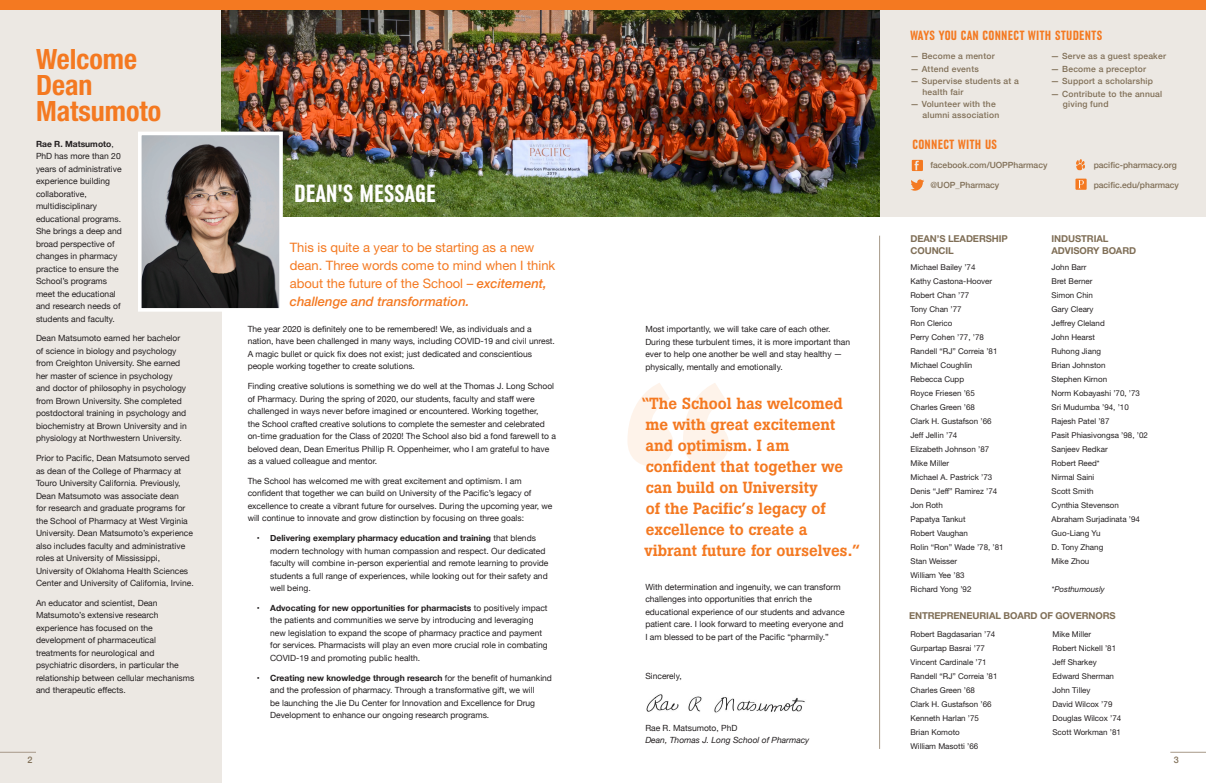
<style>
.page{position:relative;width:1206px;height:783px;background:#fff}
.page>*{position:absolute;margin:0;border:0;box-sizing:border-box;transform-origin:0 0}
.t1{font:700 condensed 28px/26px "Helvetica Neue LT Std";color:#f47921}
.t2{font:700 26px "URW Grotesk Con";letter-spacing:.005em;color:#fff}
.t3{font:500 16px/21px "Boton";color:#f47921}
.t4{font:700 14px "URW Grotesk Con";letter-spacing:.02em;color:#f47921}
.t5{font:13px/18px "Helvetica Neue LT Std";color:#f47921}
.t6{font:italic 500 13px "Helvetica Neue";color:#f47921}
.t7{font:700 9.5px/12px "Helvetica Neue LT Std";letter-spacing:-.01em;color:#806f57}
.t8{font:500 9px "Helvetica Neue";color:#806f57}
.t9{font:8.5px/12.5px "Helvetica Neue";color:#231f20}
.t10{font:500 8.5px/10.5px "Helvetica Neue";letter-spacing:.025em;color:#806f57}
.t11{font:500 8.5px "Helvetica Neue";color:#806f57}
.t12{font:italic 8.5px "Helvetica Neue";color:#231f20}
.t13{font:8px/14px "Helvetica Neue LT Std";color:#231f20}
.t14{font:italic 8px "Helvetica Neue LT Std";color:#231f20}
.s1{font-weight:700}
.s2{font-family:"Helvetica Neue";font-weight:500;font-style:italic}
</style>
<div class="page">
<svg style="left:627px;top:383px;width:102px;height:83px"></svg>
<div style="left:872px;top:5px;width:334px;height:212px;background:#ece8e3"></div>
<div style="left:0;top:5px;width:221px;height:778px;background:#ece8e3"></div>
<svg style="left:910px;top:179px;width:14px;height:12px"></svg>
<svg style="left:912px;top:160px;width:11px;height:11px"></svg>
<svg style="left:1076px;top:159px;width:9px;height:11px"></svg>
<div style="left:1075px;top:179px;width:11px;height:11px;background:#f47921"></div>
<svg style="left:1079px;top:180px;width:5px;height:8px"></svg>
<img style="left:221px;top:9px;width:658px;height:208px">
<svg style="left:138px;top:130px;width:147px;height:183px;background:#837e7c"></svg>
<hr style="left:879px;top:236px;width:1px;height:513px;background:#a79989">
<div style="left:0;top:0;width:1206px;height:9px;background:#f47921"></div>
<img style="left:646px;top:694px;width:159px;height:19px">
<hr style="left:0;top:752px;width:36px;height:1px;background:#a79989">
<hr style="left:1170px;top:752px;width:36px;height:1px;background:#a79989">
<h1 class="t1" style="left:36px;top:45px;width:127px">Welcome<br>Dean<br>Matsumoto</h1>
<p class="t9" style="left:36px;top:138px;width:87px"><span class="s1">Rae R. Matsumoto</span>,<br>PhD has more than 20 years of administrative experience building collaborative, multidisciplinary educational programs.<br>She brings a deep and broad perspective of changes in pharmacy practice to ensure the<br>School’s programs meet the educational and research needs of students and faculty.</p>
<p class="t9" style="left:36px;top:333px;width:152px">Dean Matsumoto earned her bachelor of science in biology and psychology from Creighton University. She earned her master of science in psychology and doctor of philosophy in psychology from Brown University. She completed postdoctoral training in psychology and biochemistry at Brown University and in physiology at Northwestern University.</p>
<p class="t9" style="left:36px;top:452px;width:159px">Prior to Pacific, Dean Matsumoto served as dean of the College of Pharmacy at Touro University California. Previously, Dean Matsumoto was associate dean<br>for research and graduate programs for the School of Pharmacy at West Virginia University. Dean Matsumoto’s experience also includes faculty and administrative roles at University of Mississippi, University of Oklahoma Health Sciences Center and University of California, Irvine.</p>
<p class="t9" style="left:36px;top:597px;width:160px">An educator and scientist, Dean Matsumoto’s extensive research experience has focused on the development of pharmaceutical treatments for neurological and psychiatric disorders, in particular the relationship between cellular mechanisms and therapeutic effects.</p>
<h2 class="t2" style="left:294px;top:179px;width:143px">DEAN'S MESSAGE</h2>
<h3 class="t5" style="left:290px;top:238px;width:267px">This is quite a year to be starting as a new dean. Three words come to mind when I think about the future of the School – <span class="s2">excitement,</span></h3>
<h3 class="t6" style="left:290px;top:290px;width:181px">challenge and transformation.</h3>
<p class="t9" style="left:248px;top:323px;width:309px">The year 2020 is definitely one to be remembered! We, as individuals and a nation, have been challenged in many ways, including COVID-19 and civil unrest.<br>A magic bullet or quick fix does not exist; just dedicated and conscientious people working together to create solutions.</p>
<p class="t9" style="left:248px;top:380px;width:310px">Finding creative solutions is something we do well at the Thomas J. Long School of Pharmacy. During the spring of 2020, our students, faculty and staff were challenged in ways never before imagined or encountered. Working together,<br>the School crafted creative solutions to complete the semester and celebrated on-time graduation for the Class of 2020! The School also bid a fond farewell to a beloved dean, Dean Emeritus Phillip R. Oppenheimer, who I am grateful to have as a valued colleague and mentor.</p>
<p class="t9" style="left:248px;top:475px;width:306px">The School has welcomed me with great excitement and optimism. I am confident that together we can build on University of the Pacific’s legacy of excellence to create a vibrant future for ourselves. During the upcoming year, we will continue to innovate and grow distinction by focusing on three goals:</p>
<p class="t9" style="left:270px;top:532px;width:280px;text-indent:-13px"><span class="s1">• Delivering exemplary pharmacy education and training</span> that blends modern technology with human compassion and respect. Our dedicated faculty will combine in-person experiential and remote learning to provide students a full range of experiences, while looking out for their safety and well being.</p>
<p class="t9" style="left:270px;top:602px;width:279px;text-indent:-13px"><span class="s1">• Advocating for new opportunities for pharmacists</span> to positively impact the patients and communities we serve by introducing and leveraging new legislation to expand the scope of pharmacy practice and payment for services. Pharmacists will play an even more crucial role in combating COVID-19 and promoting public health.</p>
<p class="t9" style="left:270px;top:672px;width:283px;text-indent:-13px"><span class="s1">• Creating new knowledge through research</span> for the benefit of humankind and the profession of pharmacy. Through a transformative gift, we will<br>be launching the Jie Du Center for Innovation and Excellence for Drug Development to enhance our ongoing research programs.</p>
<p class="t9" style="left:645px;top:324px;width:206px">Most importantly, we will take care of each other.<br>During these turbulent times, it is more important than ever to help one another be well and stay healthy — physically, mentally and emotionally.</p>
<h3 class="t3" style="left:641px;top:393px;width:220px">“The School has welcomed me with great excitement and optimism. I am<br>confident that together we can build on University<br>of the Pacific’s legacy of excellence to create a<br>vibrant future for ourselves.”</h3>
<p class="t9" style="left:645px;top:581px;width:201px">With determination and ingenuity, we can transform challenges into opportunities that enrich the educational experience of our students and advance patient care. I look forward to meeting everyone and I am blessed to be part of the Pacific “pharmily.”</p>
<p class="t9" style="left:645px;top:670px;width:38px">Sincerely,</p>
<p class="t9" style="left:645px;top:722px;width:94px">Rae R. Matsumoto, PhD</p>
<p class="t12" style="left:645px;top:734px;width:166px">Dean, Thomas J. Long School of Pharmacy</p>
<h3 class="t4" style="left:910px;top:28px;width:193px">WAYS YOU CAN CONNECT WITH STUDENTS</h3>
<p class="t10" style="left:910px;top:50px;width:86px">— Become a mentor</p>
<p class="t10" style="left:910px;top:63px;width:70px">— Attend events</p>
<p class="t10" style="left:922px;top:75px;width:98px;text-indent:-12px">— Supervise students at a health fair</p>
<p class="t10" style="left:922px;top:98px;width:78px;text-indent:-12px">— Volunteer with the alumni association</p>
<p class="t10" style="left:1051px;top:50px;width:117px">— Serve as a guest speaker</p>
<p class="t10" style="left:1051px;top:63px;width:97px">— Become a preceptor</p>
<p class="t10" style="left:1051px;top:75px;width:103px">— Support a scholarship</p>
<p class="t10" style="left:1063px;top:88px;width:101px;text-indent:-12px">— Contribute to the annual giving fund</p>
<h3 class="t4" style="left:912px;top:137px;width:86px">CONNECT WITH US</h3>
<p class="t11" style="left:930px;top:158px;width:119px">facebook.com/UOPPharmacy</p>
<p class="t11" style="left:930px;top:178px;width:70px">@UOP_Pharmacy</p>
<p class="t11" style="left:1094px;top:158px;width:85px">pacific-pharmacy.org</p>
<p class="t11" style="left:1094px;top:178px;width:87px">pacific.edu/pharmacy</p>
<p class="t7" style="left:910px;top:233px;width:99px">DEAN’S LEADERSHIP<br>COUNCIL</p>
<p class="t13" style="left:910px;top:260px;width:95px">Michael Bailey ’74<br>Kathy Castona-Hoover<br>Robert Chan ’77<br>Tony Chan ’77<br>Ron Clerico<br>Perry Cohen ’77, ’78<br>Randell “RJ” Correia ’81<br>Michael Coughlin<br>Rebecca Cupp<br>Royce Friesen ’65<br>Charles Green ’68<br>Clark H. Gustafson ’66<br>Jeff Jellin ’74<br>Elizabeth Johnson ’87<br>Mike Miller<br>Michael A. Pastrick ’73<br>Denis “Jeff” Ramirez ’74<br>Jon Roth<br>Papatya Tankut<br>Robert Vaughan<br>Rolin “Ron” Wade ’78, ’81<br>Stan Weisser<br>William Yee ’83<br>Richard Yong ’92</p>
<p class="t7" style="left:1052px;top:233px;width:86px">INDUSTRIAL<br>ADVISORY BOARD</p>
<p class="t13" style="left:1052px;top:260px;width:98px">John Barr<br>Bret Berner<br>Simon Chin<br>Gary Cleary<br>Jeffrey Cleland<br>John Hearst<br>Ruhong Jiang<br>Brian Johnston<br>Stephen Kirnon<br>Norm Kobayashi ’70, ’73<br>Sri Mudumba ’94, ’10<br>Rajesh Patel ’87<br>Pasit Phiasivongsa ’98, ’02<br>Sanjeev Redkar<br>Robert Reed*<br>Nirmal Saini<br>Scott Smith<br>Cynthia Stevenson<br>Abraham Surjadinata ’94<br>Guo-Liang Yu<br>D. Tony Zhang<br>Mike Zhou</p>
<p class="t14" style="left:1052px;top:585px;width:55px">*Posthumously</p>
<p class="t7" style="left:909px;top:609px;width:208px">ENTREPRENEURIAL BOARD OF GOVERNORS</p>
<p class="t13" style="left:910px;top:627px;width:88px">Robert Bagdasarian ’74<br>Gurpartap Basrai ’77<br>Vincent Cardinale ’71<br>Randell “RJ” Correia ’81<br>Charles Green ’68<br>Clark H. Gustafson ’66<br>Kenneth Harlan ’75<br>Brian Komoto<br>William Masotti ’66</p>
<p class="t13" style="left:1052px;top:627px;width:70px">Mike Miller<br>Robert Nickell ’81<br>Jeff Sharkey<br>Edward Sherman<br>John Tilley<br>David Wilcox ’79<br>Douglas Wilcox ’74<br>Scott Workman ’81</p>
<p class="t8" style="left:27px;top:753px;width:7px">2</p>
<p class="t8" style="left:1174px;top:753px;width:7px">3</p>
</div>
